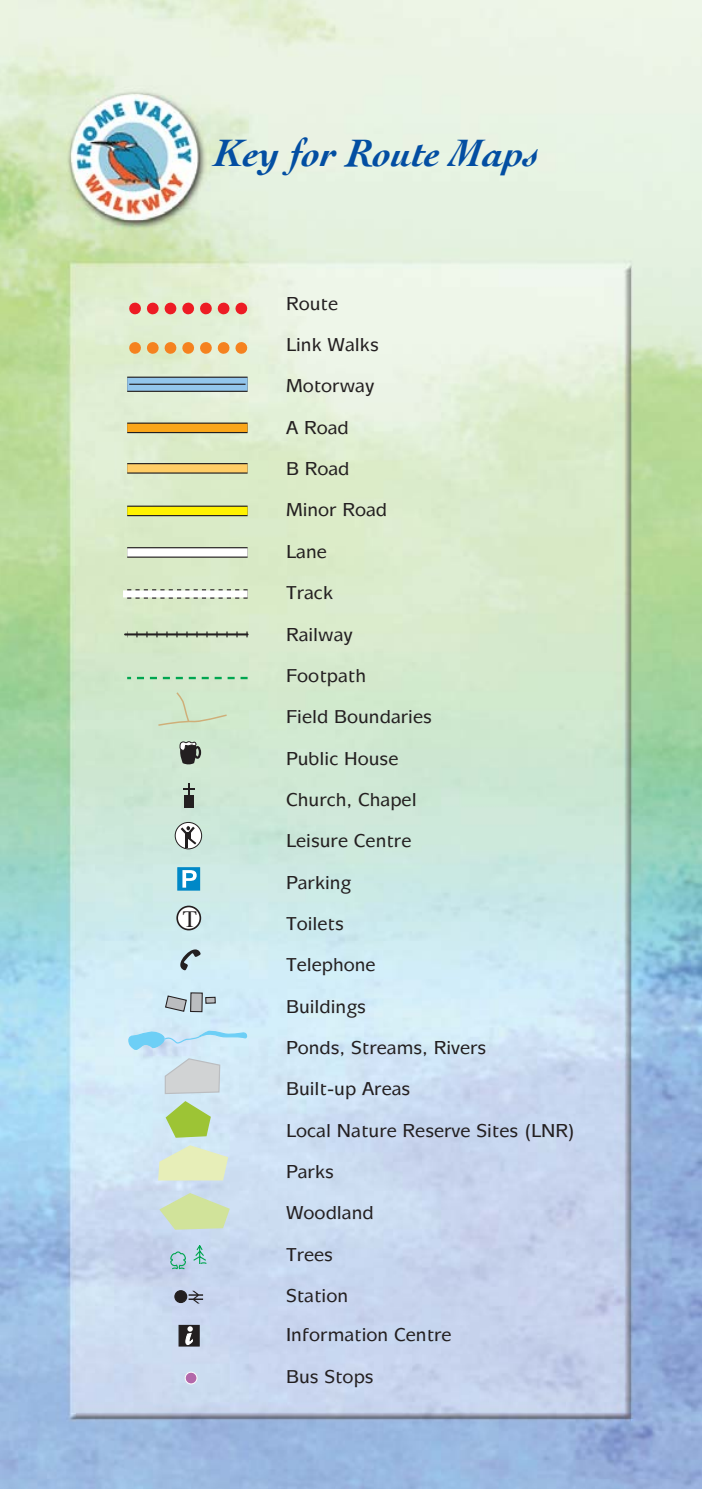
<style>
.page{position:relative;width:702px;height:1489px;background:#fff}
.page>*{position:absolute;margin:0;border:0;box-sizing:border-box;transform-origin:0 0}
.t1{font:italic 700 40px "Cochin";color:#034ea2}
.t2{font:23.25px "Times";color:#231f20}
.t3{font:500 18.75px/39.2px "Mixage IT Cby BT";color:#231f20}
</style>
<div class="page">
<img style="left:0;top:1px;width:702px;height:1487px">
<hr style="left:125px;top:633px;width:122px;height:2px;background:#231f20">
<div style="left:177px;top:867px;width:23px;height:23px;background:#0088c7;border:1px solid #0088c7"></div>
<svg style="left:182px;top:870px;width:15px;height:17px"></svg>
<div style="left:185px;top:1371px;width:12px;height:12px;background:#b368aa;border:1px solid #fff;border-radius:50%"></div>
<div style="left:177px;top:906px;width:23px;height:23px;background:#fff;border:1px solid #fff;border-radius:50%"></div>
<div style="left:176px;top:905px;width:25px;height:25px;border:2px solid #231f20;border-radius:50%"></div>
<svg style="left:175px;top:822px;width:27px;height:27px"></svg>
<svg style="left:181px;top:826px;width:15px;height:21px"></svg>
<div style="left:127px;top:422px;width:120px;height:11px;background:#5a411e"></div>
<div style="left:127px;top:424px;width:120px;height:8px;background:#faa61a"></div>
<svg style="left:127px;top:463px;width:120px;height:10px"></svg>
<div style="left:127px;top:464px;width:120px;height:8px;background:#ffcd66"></div>
<svg style="left:127px;top:547px;width:120px;height:10px"></svg>
<div style="left:127px;top:548px;width:120px;height:8px;background:#fff"></div>
<svg style="left:123px;top:589px;width:124px;height:9px"></svg>
<div style="left:127px;top:505px;width:120px;height:11px;background:#514b19"></div>
<div style="left:127px;top:507px;width:120px;height:8px;background:#fff200"></div>
<svg style="left:127px;top:631px;width:120px;height:6px"></svg>
<svg style="left:127px;top:676px;width:120px;height:3px"></svg>
<svg style="left:180px;top:949px;width:21px;height:21px"></svg>
<div style="left:185px;top:794px;width:9px;height:13px;background:#231f20"></div>
<svg style="left:184px;top:783px;width:11px;height:11px"></svg>
<svg style="left:157px;top:690px;width:71px;height:37px;background:#d0e5c7"></svg>
<svg style="left:170px;top:1243px;width:38px;height:27px"></svg>
<svg style="left:164px;top:994px;width:23px;height:18px"></svg>
<div style="left:190px;top:992px;width:13px;height:20px;background:#bbbdc0;border:1px solid #231f20"></div>
<div style="left:205px;top:996px;width:11px;height:7px;background:#bbbdc0;border:1px solid #231f20"></div>
<svg style="left:159px;top:1192px;width:71px;height:37px;background:#cfe0b7"></svg>
<svg style="left:121px;top:302px;width:120px;height:12px"></svg>
<div style="left:127px;top:376px;width:120px;height:16px;background:#3a414a"></div>
<div style="left:127px;top:378px;width:120px;height:13px;background:#92c5eb"></div>
<hr style="left:129px;top:383px;width:116px;height:2px;background:#231f20">
<div style="left:123px;top:590px;width:124px;height:7px;background:#fff"></div>
<svg style="left:121px;top:342px;width:120px;height:12px"></svg>
<div style="left:178px;top:1324px;width:22px;height:22px;background:#231f20;border:1px solid #231f20"></div>
<svg style="left:184px;top:1326px;width:10px;height:19px"></svg>
<svg style="left:179px;top:734px;width:22px;height:31px"></svg>
<svg style="left:188px;top:1290px;width:15px;height:13px"></svg>
<div style="left:174px;top:1289px;width:13px;height:13px;background:#231f20;border:1px solid #231f20;border-radius:50%"></div>
<svg style="left:158px;top:1145px;width:70px;height:35px;background:#e1ebc6"></svg>
<svg style="left:166px;top:1100px;width:45px;height:37px;background:#aecf74"></svg>
<svg style="left:127px;top:1028px;width:121px;height:66px;background:#c9e2f0"></svg>
<h1 class="t1" style="left:215px;top:130px;width:326px">Key for Route Maps</h1>
<p class="t2" style="left:183px;top:909px;width:16px">T</p>
<p class="t3" style="left:286px;top:285px;width:54px">Route</p>
<p class="t3" style="left:286px;top:327px;width:94px">Link Walks</p>
<p class="t3" style="left:286px;top:368px;width:90px">Motorway</p>
<p class="t3" style="left:286px;top:409px;width:64px">A Road</p>
<p class="t3" style="left:286px;top:451px;width:65px">B Road</p>
<p class="t3" style="left:286px;top:492px;width:103px">Minor Road</p>
<p class="t3" style="left:286px;top:533px;width:42px">Lane</p>
<p class="t3" style="left:286px;top:575px;width:49px">Track</p>
<p class="t3" style="left:286px;top:616px;width:68px">Railway</p>
<p class="t3" style="left:286px;top:657px;width:82px">Footpath</p>
<p class="t3" style="left:286px;top:699px;width:147px">Field Boundaries</p>
<p class="t3" style="left:286px;top:740px;width:114px">Public House</p>
<p class="t3" style="left:286px;top:781px;width:132px">Church, Chapel</p>
<p class="t3" style="left:286px;top:823px;width:127px">Leisure Centre</p>
<p class="t3" style="left:286px;top:864px;width:67px">Parking</p>
<p class="t3" style="left:286px;top:905px;width:59px">Toilets</p>
<p class="t3" style="left:286px;top:947px;width:91px">Telephone</p>
<p class="t3" style="left:286px;top:988px;width:81px">Buildings</p>
<p class="t3" style="left:286px;top:1029px;width:202px">Ponds, Streams, Rivers</p>
<p class="t3" style="left:286px;top:1071px;width:126px">Built-up Areas</p>
<p class="t3" style="left:286px;top:1112px;width:291px">Local Nature Reserve Sites (LNR)</p>
<p class="t3" style="left:286px;top:1153px;width:49px">Parks</p>
<p class="t3" style="left:286px;top:1195px;width:89px">Woodland</p>
<p class="t3" style="left:286px;top:1236px;width:49px">Trees</p>
<p class="t3" style="left:286px;top:1277px;width:167px">Station<br>Information Centre</p>
<p class="t3" style="left:286px;top:1358px;width:89px">Bus Stops</p>
</div>
